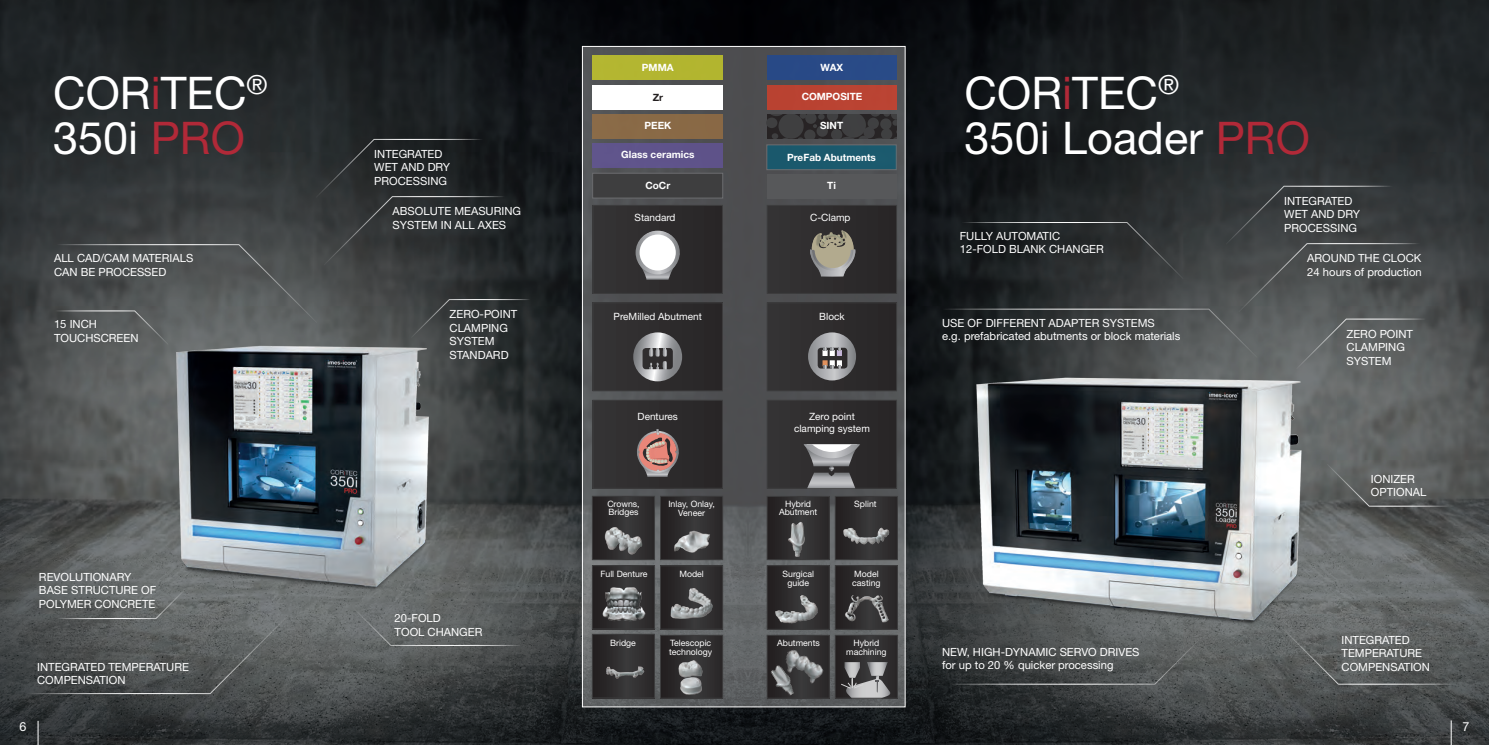
<style>
.page{position:relative;width:1489px;height:745px;background:#fff}
.page>*{position:absolute;margin:0;border:0;box-sizing:border-box;transform-origin:0 0}
.t1{font:45px/45px "Helvetica Neue LT Pro";color:#fff}
.t2{font:12.5px "Helvetica Neue LT Pro";color:#fff}
.t3{font:11.25px/13.5px "Helvetica Neue LT Pro";color:#fff}
.t4{font:10px/12px "Helvetica Neue LT Pro";color:#fff;text-align:center}
.t5{font:700 10px "Helvetica Neue LT Pro";color:#fff}
.t6{font:700 10px "Helvetica Neue LT Pro";color:#231f20}
.t7{font:8.75px/8.8px "Helvetica Neue LT Pro";color:#fff;text-align:center}
.s1{color:#b12938}
</style>
<div class="page">
<img style="left:0;top:0;width:1488px;height:744px">
<svg style="left:38px;top:720px;width:1px;height:24px"></svg>
<svg style="left:1450px;top:720px;width:1px;height:24px"></svg>
<svg style="left:584px;top:48px;width:319px;height:657px;fill:#4e5052"></svg>
<div style="left:592px;top:565px;width:62px;height:63px;background:linear-gradient(to right,#292627,#343334)"></div>
<div style="left:660px;top:635px;width:62px;height:62px;background:linear-gradient(to right,#292627,#343334)"></div>
<div style="left:767px;top:635px;width:62px;height:62px;background:linear-gradient(to right,#292627,#343334)"></div>
<div style="left:767px;top:565px;width:62px;height:64px;background:linear-gradient(to right,#292627,#343334)"></div>
<div style="left:592px;top:634px;width:62px;height:63px;background:linear-gradient(to right,#292627,#343334)"></div>
<div style="left:835px;top:565px;width:62px;height:64px;background:#242021"></div>
<div style="left:835px;top:496px;width:62px;height:63px;background:#242021"></div>
<div style="left:660px;top:565px;width:62px;height:63px;background:linear-gradient(to right,#292627,#353435)"></div>
<div style="left:592px;top:496px;width:62px;height:63px;background:linear-gradient(to right,#292627,#343334)"></div>
<div style="left:660px;top:496px;width:62px;height:63px;background:linear-gradient(to right,#292627,#343334)"></div>
<div style="left:767px;top:496px;width:62px;height:63px;background:linear-gradient(to right,#292627,#343334)"></div>
<div style="left:766px;top:55px;width:130px;height:25px;background:#294a87"></div>
<div style="left:592px;top:173px;width:130px;height:25px;background:#3e3e3f"></div>
<div style="left:592px;top:114px;width:131px;height:25px;background:#896946"></div>
<div style="left:592px;top:55px;width:130px;height:25px;background:#b3b530"></div>
<div style="left:592px;top:143px;width:130px;height:25px;background:#5f538b"></div>
<div style="left:767px;top:85px;width:129px;height:25px;background:#ba4332"></div>
<div style="left:592px;top:85px;width:130px;height:25px;background:#fff"></div>
<div style="left:593px;top:205px;width:129px;height:88px;background:#2f2d2e"></div>
<div style="left:767px;top:205px;width:129px;height:88px;background:#2f2d2e"></div>
<div style="left:593px;top:302px;width:129px;height:88px;background:#2f2d2e"></div>
<div style="left:767px;top:302px;width:129px;height:88px;background:#302e2f"></div>
<div style="left:593px;top:400px;width:129px;height:88px;background:#2f2d2e"></div>
<div style="left:767px;top:400px;width:129px;height:88px;background:#323031"></div>
<img style="left:147px;top:345px;width:314px;height:263px">
<img style="left:847px;top:364px;width:593px;height:274px">
<img style="left:779px;top:642px;width:50px;height:49px">
<img style="left:604px;top:521px;width:38px;height:35px">
<img style="left:764px;top:655px;width:46px;height:47px">
<img style="left:845px;top:586px;width:43px;height:39px">
<img style="left:778px;top:520px;width:39px;height:39px">
<img style="left:843px;top:509px;width:49px;height:39px">
<img style="left:601px;top:581px;width:45px;height:45px">
<img style="left:671px;top:658px;width:38px;height:38px">
<img style="left:670px;top:584px;width:42px;height:42px">
<img style="left:671px;top:521px;width:40px;height:41px">
<img style="left:774px;top:589px;width:45px;height:39px">
<img style="left:604px;top:652px;width:40px;height:42px">
<div style="left:766px;top:145px;width:130px;height:24px;background:#1b596d"></div>
<svg style="left:635px;top:230px;width:44px;height:49px"></svg>
<svg style="left:637px;top:429px;width:41px;height:47px"></svg>
<svg style="left:633px;top:332px;width:49px;height:49px"></svg>
<svg style="left:808px;top:332px;width:48px;height:48px"></svg>
<svg style="left:803px;top:444px;width:57px;height:44px"></svg>
<div style="left:766px;top:114px;width:130px;height:25px;background:#231f20"></div>
<div style="left:778px;top:114px;width:25px;height:25px;background:#3e3e3f;border-radius:50%"></div>
<svg style="left:766px;top:114px;width:21px;height:2px"></svg>
<div style="left:771px;top:133px;width:7px;height:6px;background:#3e3e3f;border-radius:50%"></div>
<div style="left:766px;top:117px;width:11px;height:11px;background:#3e3e3f;border-radius:50%"></div>
<svg style="left:797px;top:114px;width:100px;height:25px"></svg>
<div style="left:766px;top:145px;width:130px;height:25px;border:1px solid #6c6d70"></div>
<div style="left:592px;top:173px;width:131px;height:25px;border:1px solid #6c6d70"></div>
<div style="left:835px;top:635px;width:62px;height:62px;background:linear-gradient(to right,#292627,#343334)"></div>
<svg style="left:841px;top:661px;width:49px;height:35px"></svg>
<svg style="left:1281px;top:627px;width:176px;height:57px"></svg>
<svg style="left:942px;top:635px;width:261px;height:49px"></svg>
<svg style="left:1325px;top:462px;width:125px;height:45px"></svg>
<svg style="left:937px;top:185px;width:507px;height:185px"></svg>
<svg style="left:351px;top:605px;width:193px;height:41px"></svg>
<svg style="left:25px;top:587px;width:264px;height:107px"></svg>
<svg style="left:52px;top:138px;width:495px;height:207px"></svg>
<svg style="left:810px;top:230px;width:45px;height:46px"></svg>
<div style="left:767px;top:174px;width:129px;height:24px;background:#57585a"></div>
<p class="t5" style="left:642px;top:61px;width:33px">PMMA</p>
<p class="t5" style="left:820px;top:61px;width:24px">WAX</p>
<p class="t5" style="left:801px;top:90px;width:62px">COMPOSITE</p>
<h1 class="t1" style="left:53px;top:69px;width:216px">COR<span class="s1">i</span>TEC<sup>®<br></sup>350i <span class="s1">PRO</span></h1>
<h1 class="t1" style="left:964px;top:69px;width:347px">COR<span class="s1">i</span>TEC<sup>®<br></sup>350i Loader <span class="s1">PRO</span></h1>
<p class="t6" style="left:652px;top:91px;width:12px">Zr</p>
<p class="t5" style="left:820px;top:119px;width:24px">SINT</p>
<p class="t5" style="left:644px;top:119px;width:28px">PEEK</p>
<p class="t3" style="left:374px;top:147px;width:77px">INTEGRATED<br>WET AND DRY<br>PROCESSING</p>
<p class="t5" style="left:621px;top:148px;width:75px">Glass ceramics</p>
<p class="t5" style="left:645px;top:179px;width:26px">CoCr</p>
<p class="t5" style="left:787px;top:151px;width:90px">PreFab Abutments</p>
<p class="t5" style="left:827px;top:179px;width:10px">Ti</p>
<p class="t3" style="left:54px;top:251px;width:141px">ALL CAD/CAM MATERIALS<br>CAN BE PROCESSED</p>
<p class="t3" style="left:392px;top:204px;width:130px">ABSOLUTE MEASURING<br>SYSTEM IN ALL AXES</p>
<p class="t4" style="left:634px;top:211px;width:42px">Standard</p>
<p class="t4" style="left:810px;top:211px;width:42px">C-Clamp</p>
<p class="t3" style="left:959px;top:229px;width:145px">FULLY AUTOMATIC<br>12-FOLD BLANK CHANGER</p>
<p class="t3" style="left:1284px;top:193px;width:77px">INTEGRATED<br>WET AND DRY<br>PROCESSING</p>
<p class="t3" style="left:1307px;top:251px;width:116px">AROUND THE CLOCK<br>24 hours of production</p>
<p class="t3" style="left:54px;top:317px;width:86px">15 INCH<br>TOUCHSCREEN</p>
<p class="t3" style="left:449px;top:307px;width:69px">ZERO-POINT<br>CLAMPING<br>SYSTEM<br>STANDARD</p>
<p class="t4" style="left:613px;top:310px;width:90px">PreMilled Abutment</p>
<p class="t4" style="left:819px;top:310px;width:27px">Block</p>
<p class="t3" style="left:942px;top:315px;width:240px">USE OF DIFFERENT ADAPTER SYSTEMS<br>e.g. prefabricated abutments or block materials</p>
<p class="t3" style="left:1346px;top:326px;width:68px">ZERO POINT<br>CLAMPING<br>SYSTEM</p>
<p class="t4" style="left:637px;top:409px;width:42px">Dentures</p>
<p class="t4" style="left:794px;top:409px;width:77px">Zero point clamping system</p>
<p class="t3" style="left:1370px;top:471px;width:57px">IONIZER<br>OPTIONAL</p>
<p class="t7" style="left:607px;top:498px;width:34px;text-align:left">Crowns,<br>Bridges</p>
<p class="t7" style="left:668px;top:499px;width:48px">Inlay, Onlay,<br>Veneer</p>
<p class="t7" style="left:779px;top:498px;width:40px">Hybrid<br>Abutment</p>
<p class="t7" style="left:854px;top:498px;width:24px">Splint</p>
<p class="t3" style="left:39px;top:569px;width:119px">REVOLUTIONARY<br>BASE STRUCTURE OF<br>POLYMER CONCRETE</p>
<p class="t7" style="left:600px;top:569px;width:49px">Full Denture</p>
<p class="t7" style="left:679px;top:569px;width:26px">Model</p>
<p class="t7" style="left:782px;top:569px;width:33px">Surgical guide</p>
<p class="t7" style="left:852px;top:569px;width:30px;text-align:left">Model casting</p>
<p class="t3" style="left:37px;top:659px;width:153px">INTEGRATED TEMPERATURE<br>COMPENSATION</p>
<p class="t3" style="left:394px;top:611px;width:89px">20-FOLD<br>TOOL CHANGER</p>
<p class="t7" style="left:610px;top:638px;width:27px">Bridge</p>
<p class="t7" style="left:669px;top:638px;width:45px;text-align:left">Telescopic technology</p>
<p class="t7" style="left:777px;top:638px;width:44px">Abutments</p>
<p class="t7" style="left:846px;top:638px;width:42px">Hybrid machining</p>
<p class="t3" style="left:942px;top:644px;width:199px">NEW, HIGH-DYNAMIC SERVO DRIVES for up to 20 % quicker processing</p>
<p class="t3" style="left:1341px;top:632px;width:90px">INTEGRATED<br>TEMPERATURE<br>COMPENSATION</p>
<p class="t2" style="left:19px;top:718px;width:8px">6</p>
<p class="t2" style="left:1462px;top:718px;width:8px">7</p>
</div>
